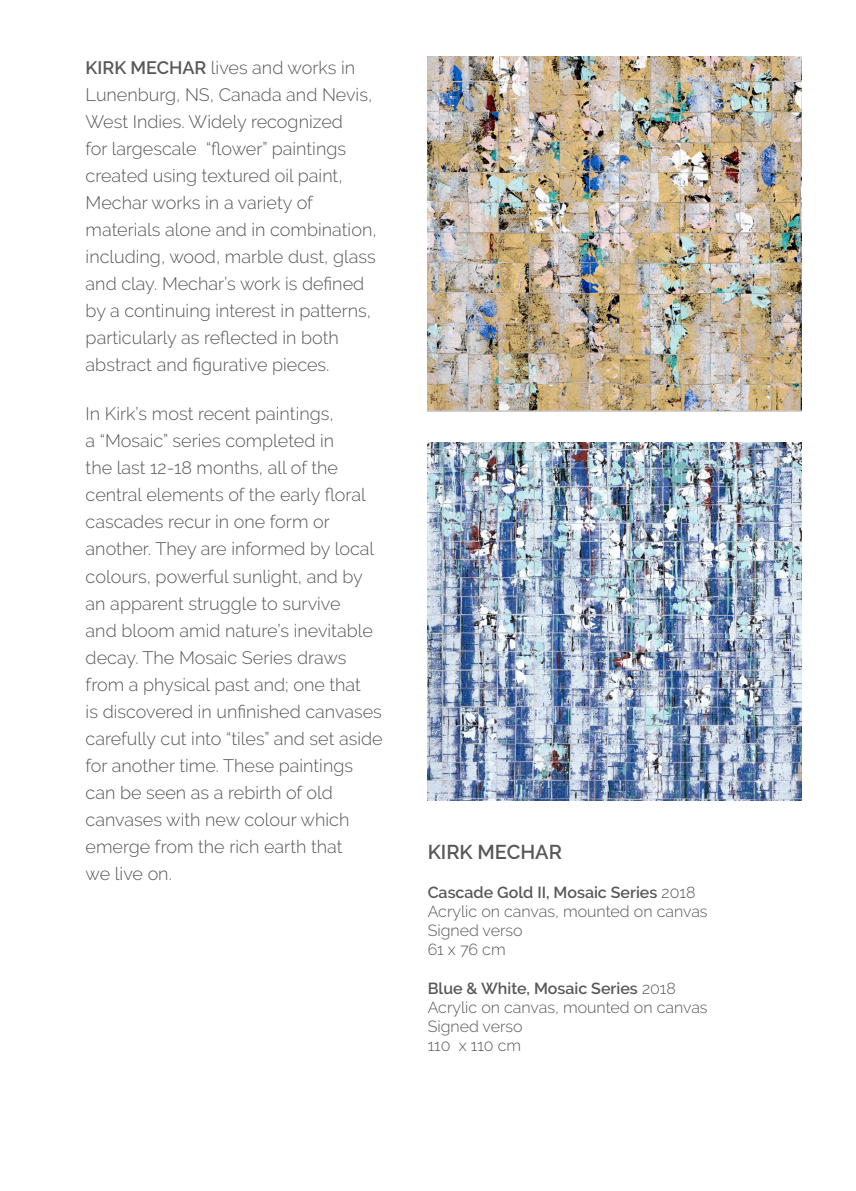
<style>
.page{position:relative;width:856px;height:1191px;background:#fff}
.page>*{position:absolute;margin:0;border:0;box-sizing:border-box;transform-origin:0 0}
.t1{font:600 20px "Raleway";color:#57585a}
.t2{font:300 18px/27px "Raleway";color:#57585a}
.t3{font:300 16px "Raleway";color:#57585a}
.t4{font:600 16px "Raleway";color:#57585a}
.s1{font-weight:600}
.s2{font-weight:300}
</style>
<div class="page">
<img style="left:427px;top:57px;width:374px;height:354px">
<img style="left:427px;top:442px;width:374px;height:358px">
<p class="t2" style="left:86px;top:54px;width:292px"><span class="s1">KIRK MECHAR</span> lives and works in Lunenburg, NS, Canada and Nevis, West Indies. Widely recognized<br>for largescale “flower” paintings created using textured oil paint, Mechar works in a variety of materials alone and in combination, including, wood, marble dust, glass and clay. Mechar’s work is defined by a continuing interest in patterns, particularly as reflected in both abstract and figurative pieces.</p>
<p class="t2" style="left:86px;top:400px;width:298px">In Kirk’s most recent paintings,<br>a “Mosaic” series completed in<br>the last 12-18 months, all of the central elements of the early floral cascades recur in one form or another. They are informed by local colours, powerful sunlight, and by an apparent struggle to survive<br>and bloom amid nature’s inevitable decay. The Mosaic Series draws from a physical past and; one that<br>is discovered in unfinished canvases carefully cut into “tiles” and set aside for another time. These paintings can be seen as a rebirth of old canvases with new colour which emerge from the rich earth that<br>we live on.</p>
<p class="t1" style="left:427px;top:840px;width:136px">KIRK MECHAR</p>
<p class="t4" style="left:427px;top:883px;width:269px">Cascade Gold II, Mosaic Series <span class="s2">2018</span></p>
<p class="t3" style="left:427px;top:902px;width:281px">Acrylic on canvas, mounted on canvas</p>
<p class="t3" style="left:427px;top:921px;width:96px">Signed verso</p>
<p class="t3" style="left:427px;top:940px;width:79px">61 x 76 cm</p>
<p class="t4" style="left:427px;top:979px;width:250px">Blue &amp; White, Mosaic Series <span class="s2">2018</span></p>
<p class="t3" style="left:427px;top:998px;width:281px">Acrylic on canvas, mounted on canvas</p>
<p class="t3" style="left:427px;top:1017px;width:96px">Signed verso</p>
<p class="t3" style="left:427px;top:1036px;width:95px">110 x 110 cm</p>
</div>
